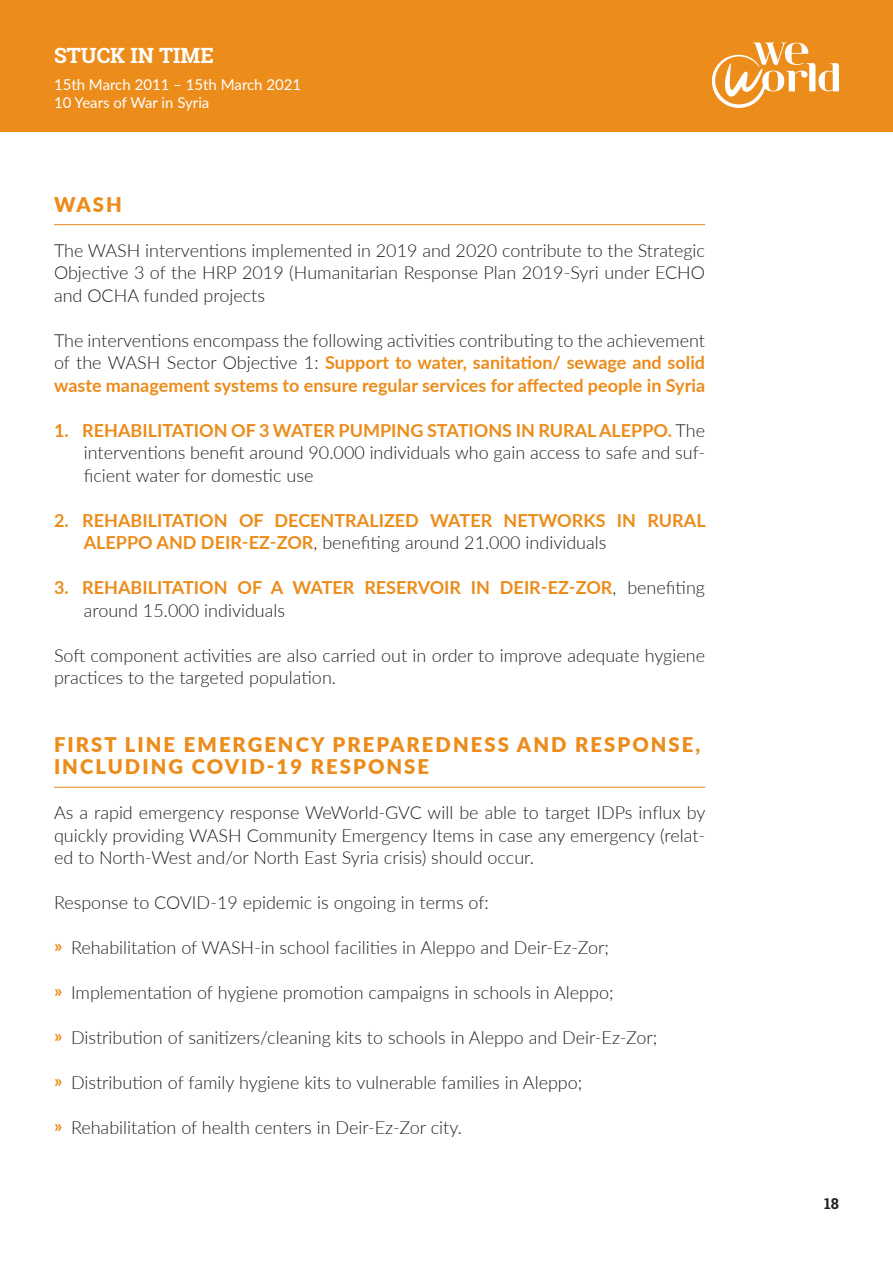
<style>
.page{position:relative;width:893px;height:1263px;background:#fff}
.page>*{position:absolute;margin:0;border:0;box-sizing:border-box;transform-origin:0 0}
.t1{font:700 21px "Roboto Slab";color:#fff}
.t2{font:900 20.25px/22.5px "Lato";letter-spacing:.1em;color:#eb8c1b}
.testo{font:300 18px/22.5px "Lato";color:#231f20;text-align:justify}
.testo-2{font:700 18px/22.5px "Lato";color:#eb8c1b}
.t3{font:15px/18px "Lato";color:#fff}
.t4{font:700 15px "Roboto Slab";color:#231f20}
.s1{font-weight:300;color:#231f20}
.s2{font-weight:700;color:#eb8c1b}
</style>
<div class="page">
<div style="left:0;top:0;width:893px;height:132px;background:#eb8c1b"></div>
<svg style="left:712px;top:43px;width:127px;height:65px"></svg>
<hr style="left:54px;top:224px;width:651px;height:1px;background:#eb8c1b">
<hr style="left:54px;top:787px;width:651px;height:1px;background:#eb8c1b">
<p class="t1" style="left:54px;top:41px;width:161px">STUCK IN TIME</p>
<p class="t3" style="left:54px;top:75px;width:249px">15th March 2011 – 15th March 2021<br>10 Years of War in Syria</p>
<h3 class="t2" style="left:54px;top:192px;width:69px">WASH</h3>
<p class="testo" style="left:54px;top:238px;width:653px">The WASH interventions implemented in 2019 and 2020 contribute to the Strategic Objective 3 of the HRP 2019 (Humanitarian Response Plan 2019-Syri under ECHO and OCHA funded projects</p>
<p class="testo-2" style="left:54px;top:328px;width:653px;text-align:justify"><span class="s1">The interventions encompass the following activities contributing to the achievement of the WASH Sector Objective 1:</span> Support to water, sanitation/ sewage and solid waste management systems to ensure regular services for affected people in Syria</p>
<p class="testo" style="left:84px;top:418px;width:623px;text-indent:-30px"><span class="s2">1. REHABILITATION OF 3 WATER PUMPING STATIONS IN RURAL ALEPPO.</span> The interventions benefit around 90.000 individuals who gain access to safe and suf&shy;ficient water for domestic use</p>
<p class="testo-2" style="left:84px;top:508px;width:623px;text-indent:-30px">2. REHABILITATION OF DECENTRALIZED WATER NETWORKS IN RURAL<br>ALEPPO AND DEIR-EZ-ZOR<span class="s1">, benefiting around 21.000 individuals</span></p>
<p class="testo-2" style="left:84px;top:575px;width:623px;text-indent:-30px">3. REHABILITATION OF A WATER RESERVOIR IN DEIR-EZ-ZOR<span class="s1">, benefiting around 15.000 individuals</span></p>
<p class="testo" style="left:54px;top:643px;width:653px">Soft component activities are also carried out in order to improve adequate hygiene practices to the targeted population.</p>
<h3 class="t2" style="left:54px;top:732px;width:648px">FIRST LINE EMERGENCY PREPAREDNESS AND RESPONSE,<br>INCLUDING COVID-19 RESPONSE</h3>
<p class="testo" style="left:54px;top:801px;width:653px">As a rapid emergency response WeWorld-GVC will be able to target IDPs influx by quickly providing WASH Community Emergency Items in case any emergency (relat&shy;ed to North-West and/or North East Syria crisis) should occur.</p>
<p class="testo" style="left:54px;top:891px;width:436px">Response to COVID-19 epidemic is ongoing in terms of:</p>
<p class="testo" style="left:54px;top:936px;width:556px"><span class="s2">҉</span> Rehabilitation of WASH-in school facilities in Aleppo and Deir-Ez-Zor;</p>
<p class="testo" style="left:54px;top:981px;width:561px"><span class="s2">҉</span> Implementation of hygiene promotion campaigns in schools in Aleppo;</p>
<p class="testo" style="left:54px;top:1026px;width:605px"><span class="s2">҉</span> Distribution of sanitizers/cleaning kits to schools in Aleppo and Deir-Ez-Zor;</p>
<p class="testo" style="left:54px;top:1071px;width:530px"><span class="s2">҉</span> Distribution of family hygiene kits to vulnerable families in Aleppo;</p>
<p class="testo" style="left:54px;top:1116px;width:409px"><span class="s2">҉</span> Rehabilitation of health centers in Deir-Ez-Zor city.</p>
<p class="t4" style="left:824px;top:1193px;width:16px">18</p>
</div>
